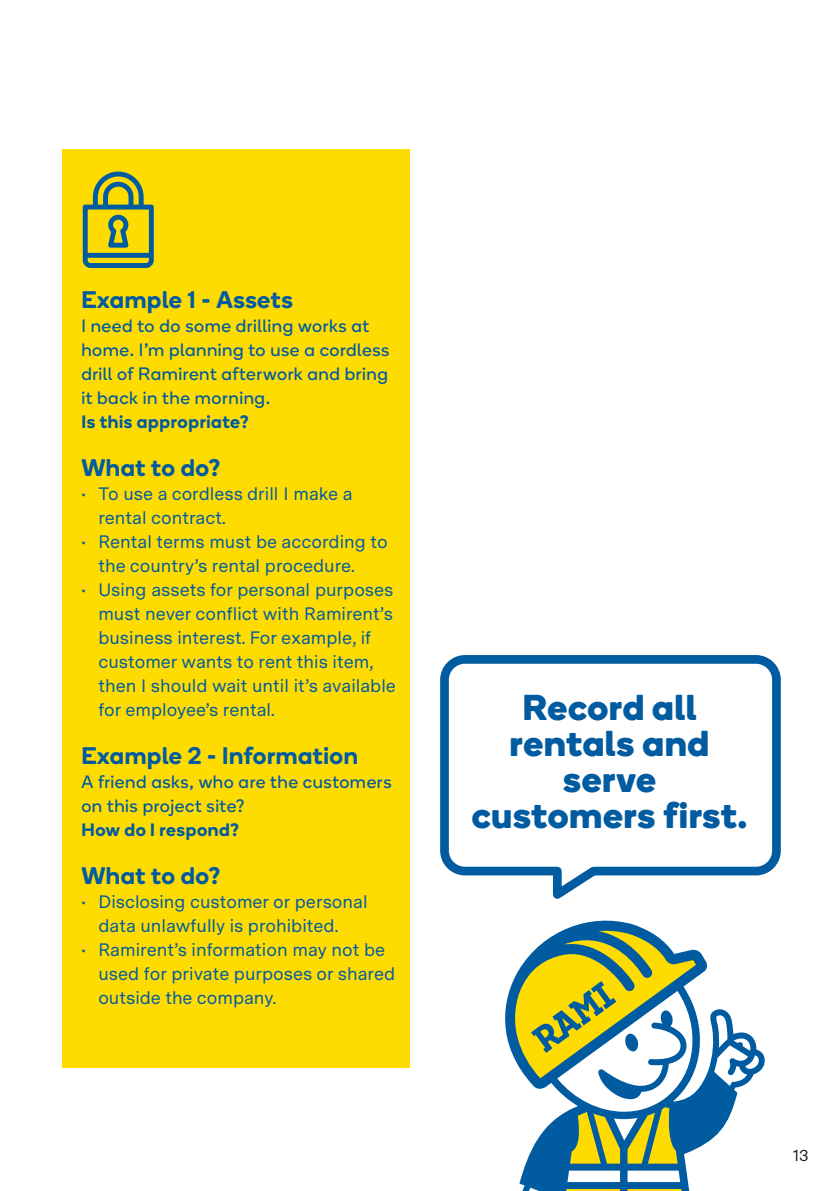
<style>
.page{position:relative;width:840px;height:1191px;background:#fff}
.page>*{position:absolute;margin:0;border:0;box-sizing:border-box;transform-origin:0 0}
.t1{font:700 36px/36px "Boing";letter-spacing:.02em;color:#015ba0;text-align:center}
.t2{font:600 24px "Boing";letter-spacing:.025em;color:#015ba0}
.t3{font:18px/24px "Messina Sans";color:#015ba0}
.t4{font:18px/24px "Boing";letter-spacing:.03em;color:#015ba0}
.t5{font:600 18px "Boing";letter-spacing:.035em;color:#015ba0}
.t6{font:16px "Messina Sans";color:#231f20}
</style>
<div class="page">
<div style="left:62px;top:149px;width:347px;height:918px;background:#ffdc01"></div>
<svg style="left:83px;top:171px;width:71px;height:97px"></svg>
<svg style="left:440px;top:655px;width:341px;height:244px"></svg>
<svg style="left:505px;top:920px;width:260px;height:271px"></svg>
<svg style="left:525px;top:1187px;width:35px;height:4px"></svg>
<svg style="left:627px;top:1170px;width:52px;height:12px"></svg>
<hr style="left:566px;top:1189px;width:53px;height:2px;background:#ffdc01">
<svg style="left:567px;top:1170px;width:52px;height:12px"></svg>
<hr style="left:627px;top:1189px;width:54px;height:2px;background:#ffdc01">
<svg style="left:713px;top:1015px;width:45px;height:70px"></svg>
<svg style="left:509px;top:930px;width:186px;height:233px"></svg>
<p class="t2" style="left:81px;top:283px;width:213px">Example 1 - Assets</p>
<p class="t4" style="left:81px;top:313px;width:309px">I need to do some drilling works at home. I’m planning to use a cordless drill of Ramirent afterwork and bring it back in the morning.</p>
<p class="t5" style="left:81px;top:409px;width:169px">Is this appropriate?</p>
<p class="t2" style="left:81px;top:451px;width:140px">What to do?</p>
<p class="t3" style="left:98px;top:481px;width:255px;text-indent:-17px">• To use a cordless drill I make a rental contract.</p>
<p class="t3" style="left:98px;top:529px;width:290px;text-indent:-17px">• Rental terms must be according to the country’s rental procedure.</p>
<p class="t3" style="left:98px;top:577px;width:299px;text-indent:-17px">• Using assets for personal purposes must never conflict with Ramirent’s business interest. For example, if customer wants to rent this item, then I should wait until it’s available for employee’s rental.</p>
<p class="t2" style="left:81px;top:739px;width:278px">Example 2 - Information</p>
<p class="t4" style="left:81px;top:769px;width:311px">A friend asks, who are the customers on this project site?</p>
<p class="t5" style="left:81px;top:817px;width:159px">How do I respond?</p>
<p class="t2" style="left:81px;top:859px;width:140px">What to do?</p>
<p class="t3" style="left:98px;top:889px;width:270px;text-indent:-17px">• Disclosing customer or personal data unlawfully is prohibited.</p>
<p class="t3" style="left:98px;top:937px;width:298px;text-indent:-17px">• Ramirent’s information may not be used for private purposes or shared outside the company.</p>
<p class="t1" style="left:471px;top:689px;width:277px">Record all rentals and serve customers first.</p>
<p class="t6" style="left:792px;top:1143px;width:17px">13</p>
</div>
